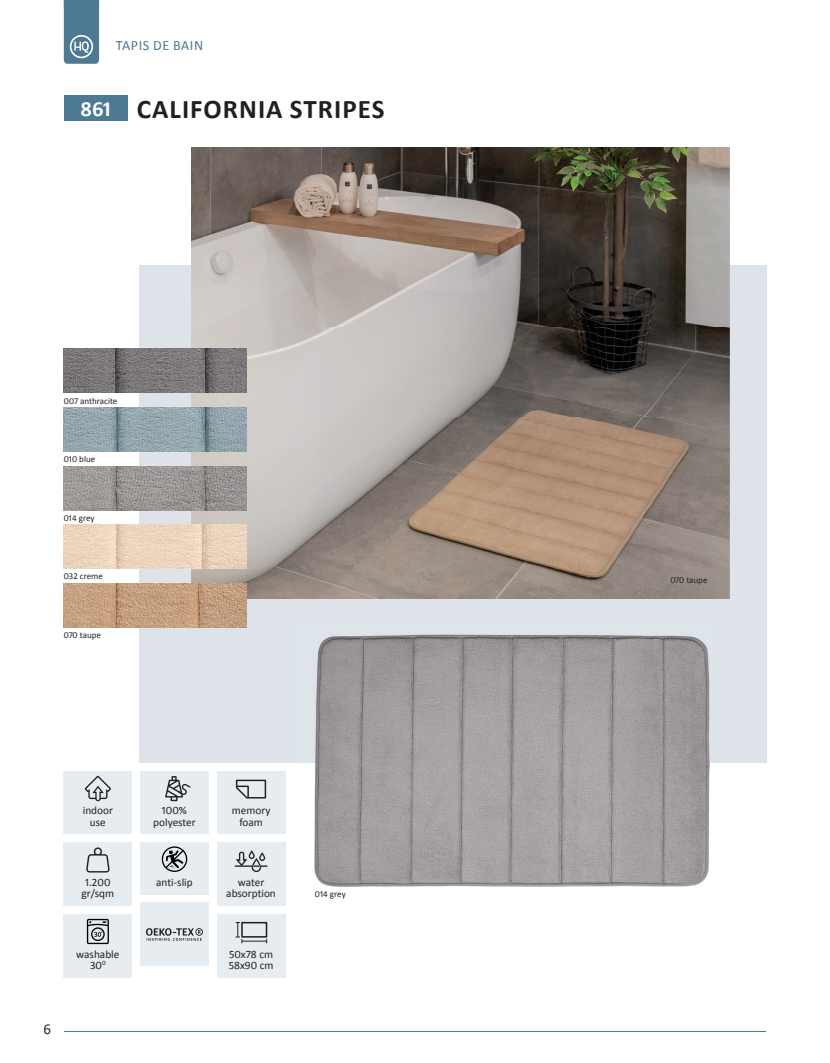
<style>
.page{position:relative;width:830px;height:1063px;background:#fff}
.page>*{position:absolute;margin:0;border:0;box-sizing:border-box;transform-origin:0 0}
.t1{font:700 27px "Calibri";letter-spacing:.04em;color:#231f20}
.t2{font:15px "Calibri";color:#231f20}
.t3{font:14.1px "Calibri";letter-spacing:.04em;color:#4d7a92}
.t4{font:11.25px/11.2px "Calibri";color:#231f20;text-align:center}
.t5{font:9px "Calibri";color:#231f20}
.s1{font-size:21.6px;color:#fff}
</style>
<div class="page">
<hr style="left:64px;top:1031px;width:701px;height:1px;background:#4d7a92">
<svg style="left:64px;top:0;width:35px;height:64px;background:#5c859b"></svg>
<div style="left:139px;top:265px;width:626px;height:498px;background:#dde3e9"></div>
<img style="left:191px;top:147px;width:538px;height:452px">
<div style="left:64px;top:96px;width:64px;height:25px;background:#4d7a92"></div>
<img style="left:314px;top:634px;width:396px;height:253px">
<div style="left:64px;top:945px;width:68px;height:32px;background:#e6ecf0"></div>
<div style="left:64px;top:914px;width:68px;height:31px;background:#e6ecf0"></div>
<svg style="left:87px;top:919px;width:22px;height:25px"></svg>
<div style="left:64px;top:802px;width:68px;height:32px;background:#e6ecf0"></div>
<div style="left:64px;top:771px;width:68px;height:31px;background:#e6ecf0"></div>
<svg style="left:85px;top:776px;width:26px;height:25px"></svg>
<div style="left:64px;top:873px;width:68px;height:33px;background:#e6ecf0"></div>
<div style="left:64px;top:843px;width:68px;height:30px;background:#e6ecf0"></div>
<svg style="left:86px;top:847px;width:24px;height:26px"></svg>
<div style="left:217px;top:873px;width:68px;height:33px;background:#e6ecf0"></div>
<div style="left:217px;top:843px;width:68px;height:30px;background:#e6ecf0"></div>
<svg style="left:234px;top:850px;width:33px;height:22px"></svg>
<div style="left:217px;top:945px;width:68px;height:32px;background:#e6ecf0"></div>
<div style="left:217px;top:914px;width:68px;height:31px;background:#e6ecf0"></div>
<svg style="left:235px;top:922px;width:32px;height:21px"></svg>
<div style="left:217px;top:802px;width:68px;height:32px;background:#e6ecf0"></div>
<div style="left:217px;top:771px;width:68px;height:31px;background:#e6ecf0"></div>
<svg style="left:235px;top:779px;width:32px;height:20px"></svg>
<div style="left:140px;top:802px;width:68px;height:32px;background:#e6ecf0"></div>
<div style="left:140px;top:771px;width:68px;height:31px;background:#e6ecf0"></div>
<svg style="left:165px;top:776px;width:26px;height:25px"></svg>
<div style="left:140px;top:873px;width:68px;height:21px;background:#e6ecf0"></div>
<div style="left:140px;top:843px;width:68px;height:30px;background:#e6ecf0"></div>
<svg style="left:162px;top:846px;width:25px;height:26px"></svg>
<div style="left:140px;top:903px;width:68px;height:63px;background:#e6ecf0"></div>
<svg style="left:146px;top:928px;width:57px;height:13px"></svg>
<img style="left:64px;top:349px;width:182px;height:44px">
<img style="left:64px;top:407px;width:182px;height:45px">
<img style="left:64px;top:466px;width:182px;height:44px">
<img style="left:64px;top:525px;width:182px;height:44px">
<img style="left:64px;top:583px;width:182px;height:44px">
<p class="t3" style="left:116px;top:36px;width:89px">TAPIS DE BAIN</p>
<h1 class="t1" style="left:80px;top:90px;width:305px"><span class="s1">861</span> CALIFORNIA STRIPES</h1>
<p class="t5" style="left:64px;top:394px;width:55px">007 anthracite</p>
<p class="t5" style="left:64px;top:453px;width:33px">010 blue</p>
<p class="t5" style="left:64px;top:512px;width:32px">014 grey</p>
<p class="t5" style="left:64px;top:570px;width:40px">032 creme</p>
<p class="t5" style="left:64px;top:629px;width:39px">070 taupe</p>
<h2 class="t2" style="left:43px;top:1019px;width:9px">6</h2>
<p class="t4" style="left:83px;top:805px;width:32px">indoor use</p>
<p class="t4" style="left:153px;top:805px;width:44px">100% polyester</p>
<p class="t4" style="left:232px;top:805px;width:40px">memory foam</p>
<p class="t4" style="left:156px;top:876px;width:38px">anti-slip</p>
<p class="t4" style="left:81px;top:876px;width:34px">1.200 gr/sqm</p>
<p class="t4" style="left:226px;top:876px;width:51px">water absorption</p>
<p class="t4" style="left:76px;top:948px;width:45px">washable<br>30<sup>0</sup></p>
<p class="t4" style="left:228px;top:948px;width:46px;text-align:left">50x78 cm<br>58x90 cm</p>
<p class="t5" style="left:315px;top:888px;width:32px">014 grey</p>
<p class="t5" style="left:670px;top:574px;width:39px">070 taupe</p>
</div>
